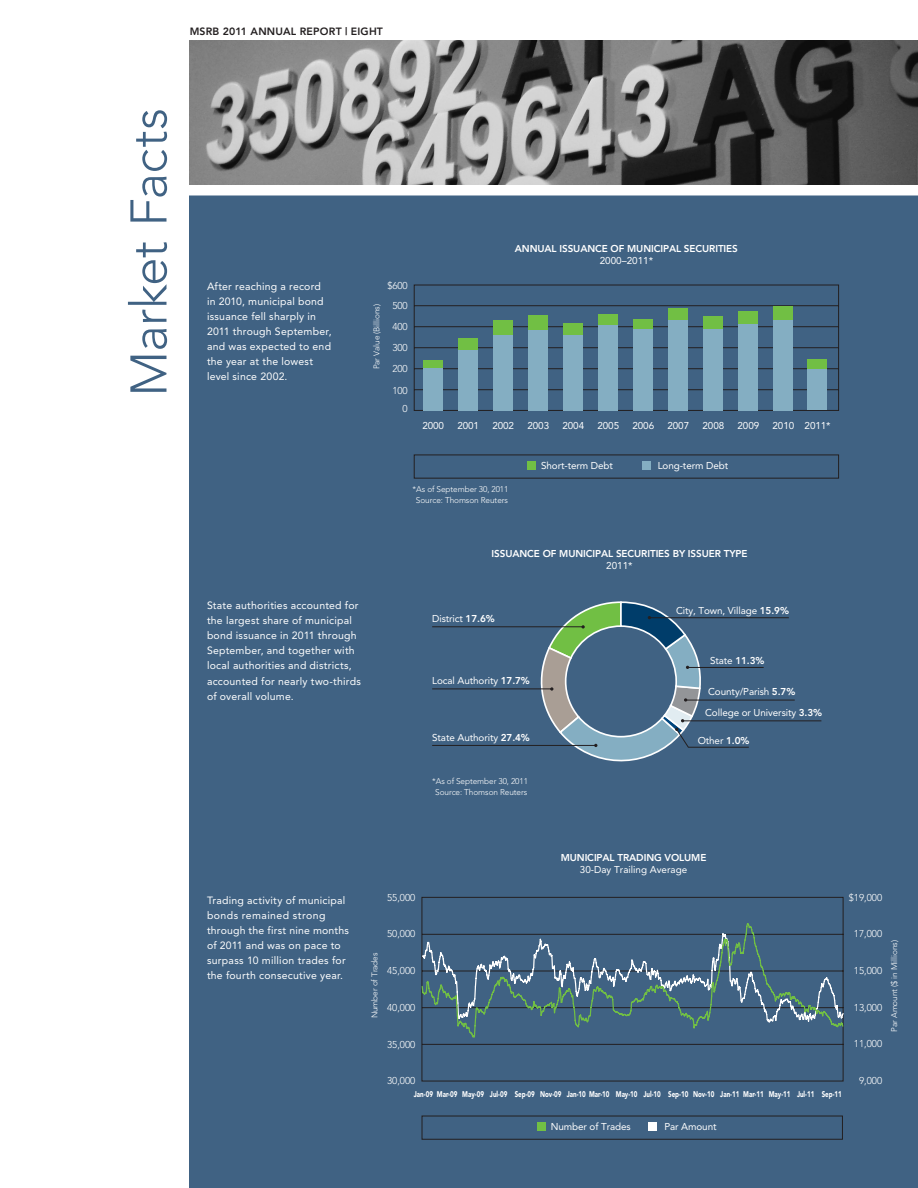
<style>
.page{position:relative;width:918px;height:1188px;background:#fff}
.page>*{position:absolute;margin:0;border:0;box-sizing:border-box;transform-origin:0 0}
.t1{font:300 51px "Avenir";letter-spacing:-.01em;color:#406283}
.t2{font:10.5px/15px "Avenir";letter-spacing:.02em;color:#fff}
.t3{font:800 10.5px "Avenir";letter-spacing:.02em;color:#231f20}
.t4{font:9.9px/20.7px "Avenir";letter-spacing:-.01em;color:#fff}
.t5{font:800 9.9px "Avenir";letter-spacing:-.01em;color:#fff}
.t6{font:300 9.9px/19.5px "Avenir";color:#fff;text-align:center}
.t7{font:300 8.25px/11.4px "Avenir";letter-spacing:-.01em;color:#fff;text-align:center}
.t8{font:900 8.25px "Avenir";color:#fff;scale:.75 1}
.s1{font-weight:800}
</style>
<div class="page">
<div style="left:189px;top:40px;width:729px;height:1148px;background:#406283"></div>
<img style="left:189px;top:40px;width:728px;height:145px">
<div style="left:186px;top:185px;width:732px;height:10px;background:#fff"></div>
<div style="left:422px;top:1116px;width:421px;height:23px;border:1px solid #231f20"></div>
<div style="left:649px;top:1123px;width:8px;height:8px;background:#fff"></div>
<svg style="left:422px;top:897px;width:422px;height:184px"></svg>
<svg style="left:421px;top:922px;width:423px;height:117px"></svg>
<div style="left:537px;top:1123px;width:8px;height:8px;background:#71bf44"></div>
<hr style="left:432px;top:745px;width:164px;height:1px;background:#231f20">
<hr style="left:688px;top:667px;width:76px;height:1px;background:#231f20">
<hr style="left:686px;top:700px;width:109px;height:1px;background:#231f20">
<hr style="left:683px;top:720px;width:138px;height:1px;background:#231f20">
<hr style="left:650px;top:617px;width:139px;height:1px;background:#231f20">
<hr style="left:432px;top:688px;width:120px;height:1px;background:#231f20">
<hr style="left:432px;top:626px;width:151px;height:1px;background:#231f20">
<svg style="left:536px;top:601px;width:214px;height:161px"></svg>
<div style="left:414px;top:455px;width:425px;height:23px;border:1px solid #231f20"></div>
<div style="left:643px;top:462px;width:8px;height:8px;background:#84aec2"></div>
<div style="left:528px;top:462px;width:8px;height:8px;background:#71bf44"></div>
<svg style="left:414px;top:285px;width:425px;height:126px"></svg>
<div style="left:423px;top:360px;width:20px;height:8px;background:#71bf44"></div>
<div style="left:423px;top:368px;width:20px;height:42px;background:#84aec2"></div>
<div style="left:458px;top:338px;width:20px;height:12px;background:#71bf44"></div>
<div style="left:458px;top:350px;width:20px;height:60px;background:#84aec2"></div>
<div style="left:493px;top:320px;width:20px;height:15px;background:#71bf44"></div>
<div style="left:493px;top:335px;width:20px;height:75px;background:#84aec2"></div>
<div style="left:528px;top:315px;width:20px;height:15px;background:#71bf44"></div>
<div style="left:528px;top:330px;width:20px;height:80px;background:#84aec2"></div>
<div style="left:564px;top:323px;width:19px;height:12px;background:#71bf44"></div>
<div style="left:564px;top:335px;width:19px;height:75px;background:#84aec2"></div>
<div style="left:599px;top:314px;width:19px;height:11px;background:#71bf44"></div>
<div style="left:599px;top:325px;width:19px;height:85px;background:#84aec2"></div>
<div style="left:634px;top:320px;width:19px;height:9px;background:#71bf44"></div>
<div style="left:634px;top:329px;width:19px;height:81px;background:#84aec2"></div>
<div style="left:669px;top:308px;width:19px;height:12px;background:#71bf44"></div>
<div style="left:669px;top:320px;width:19px;height:90px;background:#84aec2"></div>
<div style="left:704px;top:316px;width:19px;height:13px;background:#71bf44"></div>
<div style="left:704px;top:329px;width:19px;height:81px;background:#84aec2"></div>
<div style="left:739px;top:311px;width:19px;height:13px;background:#71bf44"></div>
<div style="left:739px;top:324px;width:19px;height:86px;background:#84aec2"></div>
<div style="left:774px;top:306px;width:19px;height:14px;background:#71bf44"></div>
<div style="left:774px;top:320px;width:19px;height:90px;background:#84aec2"></div>
<div style="left:807px;top:359px;width:20px;height:10px;background:#71bf44"></div>
<div style="left:807px;top:369px;width:20px;height:41px;background:#84aec2"></div>
<p class="t3" style="left:190px;top:25px;width:195px">MSRB 2011 ANNUAL REport | EIGHT</p>
<h1 class="t1" style="left:119px;top:396px;width:290px;rotate:-90deg">Market Facts</h1>
<p class="t2" style="left:207px;top:279px;width:126px">After reaching a record in 2010, municipal bond issuance fell sharply in<br>2011 through September, and was expected to end the year at the lowest level since 2002.</p>
<p class="t6" style="left:394px;top:269px;width:17px">200</p>
<p class="t6" style="left:387px;top:276px;width:22px">$600<br>500</p>
<p class="t6" style="left:394px;top:290px;width:17px">100</p>
<p class="t7" style="left:371px;top:369px;width:67px;rotate:-90deg">Par Value (Billions)</p>
<p class="t6" style="left:392px;top:317px;width:17px">400</p>
<p class="t6" style="left:392px;top:338px;width:17px">300</p>
<p class="t6" style="left:392px;top:359px;width:17px">200</p>
<p class="t6" style="left:392px;top:380px;width:17px">100</p>
<p class="t6" style="left:403px;top:399px;width:7px">0</p>
<p class="t5" style="left:515px;top:243px;width:224px">ANNUAL ISSUANCE OF MUNICIPAL SECURITIES</p>
<p class="t4" style="left:600px;top:251px;width:55px">2000–2011*</p>
<p class="t4" style="left:422px;top:416px;width:23px">2000</p>
<p class="t4" style="left:457px;top:416px;width:23px">2001</p>
<p class="t4" style="left:492px;top:416px;width:23px">2002</p>
<p class="t4" style="left:527px;top:416px;width:23px">2003</p>
<p class="t4" style="left:562px;top:416px;width:23px">2004</p>
<p class="t4" style="left:597px;top:416px;width:23px">2005</p>
<p class="t4" style="left:632px;top:416px;width:23px">2006</p>
<p class="t4" style="left:667px;top:416px;width:23px">2007</p>
<p class="t4" style="left:703px;top:416px;width:23px">2008</p>
<p class="t4" style="left:738px;top:416px;width:23px">2009</p>
<p class="t4" style="left:773px;top:416px;width:60px">2010 2011*</p>
<p class="t4" style="left:541px;top:455px;width:73px">Short-term Debt</p>
<p class="t4" style="left:658px;top:455px;width:72px">Long-term Debt</p>
<p class="t7" style="left:413px;top:484px;width:97px">*As of September 30, 2011<br>Source: Thomson Reuters</p>
<p class="t2" style="left:207px;top:598px;width:155px">State authorities accounted for the largest share of municipal bond issuance in 2011 through<br>September, and together with local authorities and districts, accounted for nearly two-thirds of overall volume.</p>
<p class="t5" style="left:492px;top:548px;width:257px">ISSUANCE OF MUNICIPAL SECURITIES BY ISSUER TYPE</p>
<p class="t4" style="left:606px;top:555px;width:28px">2011*</p>
<p class="t4" style="left:676px;top:600px;width:114px">City, Town, Village <span class="s1">15.9%</span></p>
<p class="t4" style="left:432px;top:609px;width:64px">District <span class="s1">17.6%</span></p>
<p class="t4" style="left:432px;top:671px;width:99px">Local Authority <span class="s1">17.7%</span></p>
<p class="t4" style="left:432px;top:727px;width:99px">State Authority <span class="s1">27.4%</span></p>
<p class="t7" style="left:432px;top:776px;width:97px">*As of September 30, 2011<br>Source: Thomson Reuters</p>
<p class="t4" style="left:710px;top:650px;width:56px">State <span class="s1">11.3%</span></p>
<p class="t4" style="left:705px;top:681px;width:119px;text-indent:3px">County/Parish <span class="s1">5.7%<br></span>College or University <span class="s1">3.3%</span></p>
<p class="t4" style="left:698px;top:731px;width:53px">Other <span class="s1">1.0%</span></p>
<p class="t2" style="left:207px;top:893px;width:143px">Trading activity of municipal bonds remained strong through the first nine months of 2011 and was on pace to surpass 10 million trades for the fourth consecutive year.</p>
<p class="t6" style="left:387px;top:888px;width:30px">55,000</p>
<p class="t7" style="left:369px;top:1018px;width:67px;rotate:-90deg">Number of Trades</p>
<p class="t6" style="left:387px;top:924px;width:30px">50,000</p>
<p class="t6" style="left:387px;top:961px;width:30px">45,000</p>
<p class="t6" style="left:387px;top:998px;width:30px">40,000</p>
<p class="t6" style="left:387px;top:1034px;width:30px">35,000</p>
<p class="t5" style="left:561px;top:852px;width:147px">MUNICIPAL TRADING VOLUME</p>
<p class="t4" style="left:580px;top:859px;width:109px">30-Day Trailing Average</p>
<p class="t6" style="left:849px;top:887px;width:35px">$19,000</p>
<p class="t6" style="left:854px;top:924px;width:30px">17,000</p>
<p class="t6" style="left:854px;top:961px;width:30px">15,000</p>
<p class="t6" style="left:854px;top:997px;width:30px">13,000</p>
<p class="t6" style="left:854px;top:1034px;width:30px">11,000</p>
<p class="t7" style="left:889px;top:1032px;width:93px;rotate:-90deg">Par Amount ($ in Millions)</p>
<p class="t6" style="left:387px;top:1071px;width:30px">30,000</p>
<p class="t8" style="left:414px;top:1089px;width:572px">Jan-09 Mar-09 May-09 Jul-09 Sep-09 Nov-09 Jan-10 Mar-10 May-10 Jul-10 Sep-10 Nov-10 Jan-11 Mar-11 May-11 Jul-11 Sep-11</p>
<p class="t4" style="left:551px;top:1116px;width:81px">Number of Trades</p>
<p class="t4" style="left:664px;top:1116px;width:54px">Par Amount</p>
<p class="t6" style="left:859px;top:1071px;width:25px">9,000</p>
</div>
